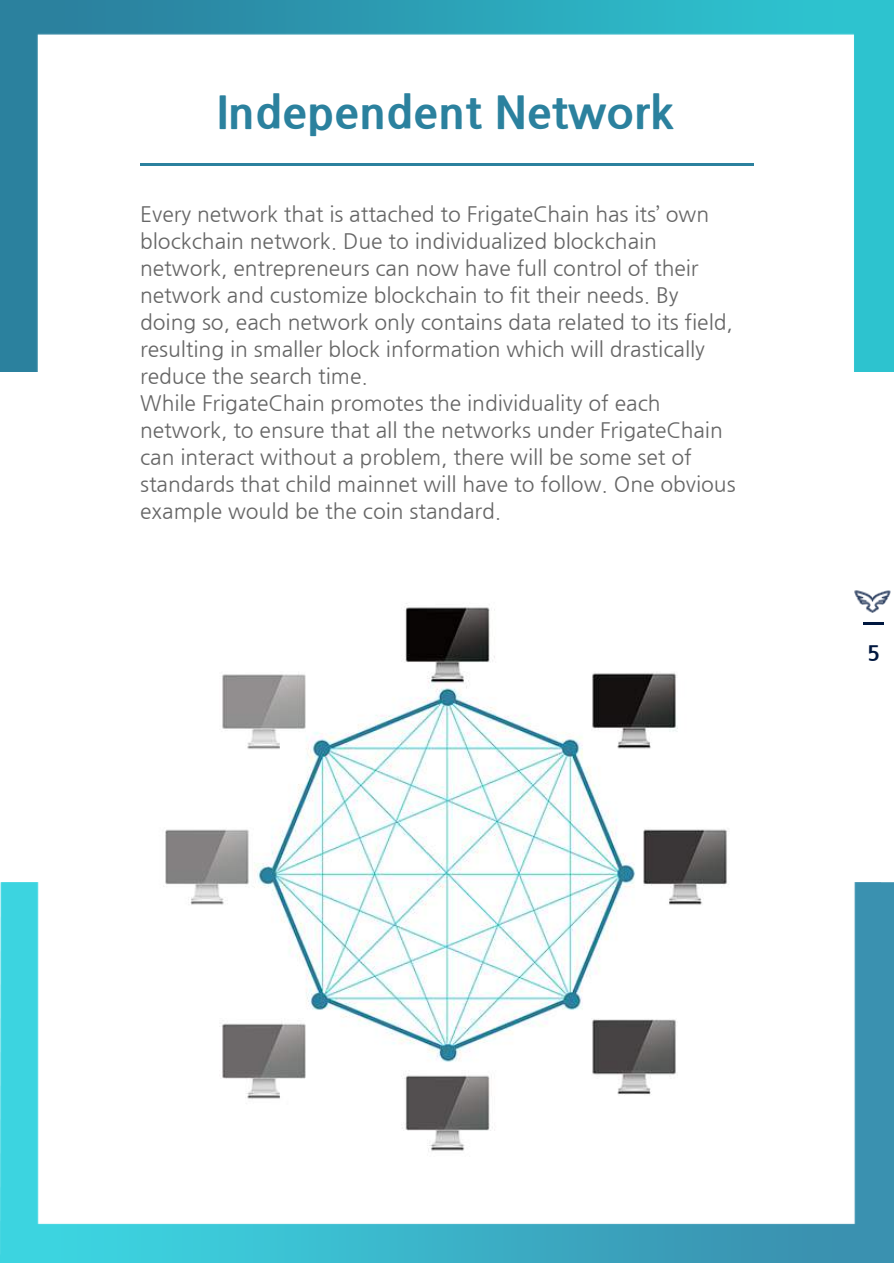
<style>
.page{position:relative;width:894px;height:1263px;background:#fff}
.page>*{position:absolute;margin:0;border:0;box-sizing:border-box;transform-origin:0 0}
.t1{font:800 45px "Nanum Gothic";color:#2b819e}
.t2{font:21px/27px "Nanum Gothic";color:#666}
.t3{font:800 21px "Nanum Gothic";color:#00173f}
</style>
<div class="page">
<img style="left:0;top:0;width:893px;height:372px">
<img style="left:0;top:882px;width:893px;height:381px">
<hr style="left:140px;top:164px;width:613px;height:2px;background:#2b819e">
<img style="left:150px;top:603px;width:594px;height:568px">
<img style="left:854px;top:590px;width:37px;height:23px">
<hr style="left:862px;top:623px;width:20px;height:2px;background:#00173f">
<h1 class="t1" style="left:217px;top:89px;width:458px">Independent Network</h1>
<p class="t2" style="left:140px;top:201px;width:596px">Every network that is attached to FrigateChain has its’ own blockchain network. Due to individualized blockchain network, entrepreneurs can now have full control of their network and customize blockchain to fit their needs. By doing so, each network only contains data related to its field, resulting in smaller block information which will drastically reduce the search time.<br>While FrigateChain promotes the individuality of each network, to ensure that all the networks under FrigateChain can interact without a problem, there will be some set of standards that child mainnet will have to follow. One obvious example would be the coin standard.</p>
<p class="t3" style="left:866px;top:642px;width:14px">5</p>
</div>
